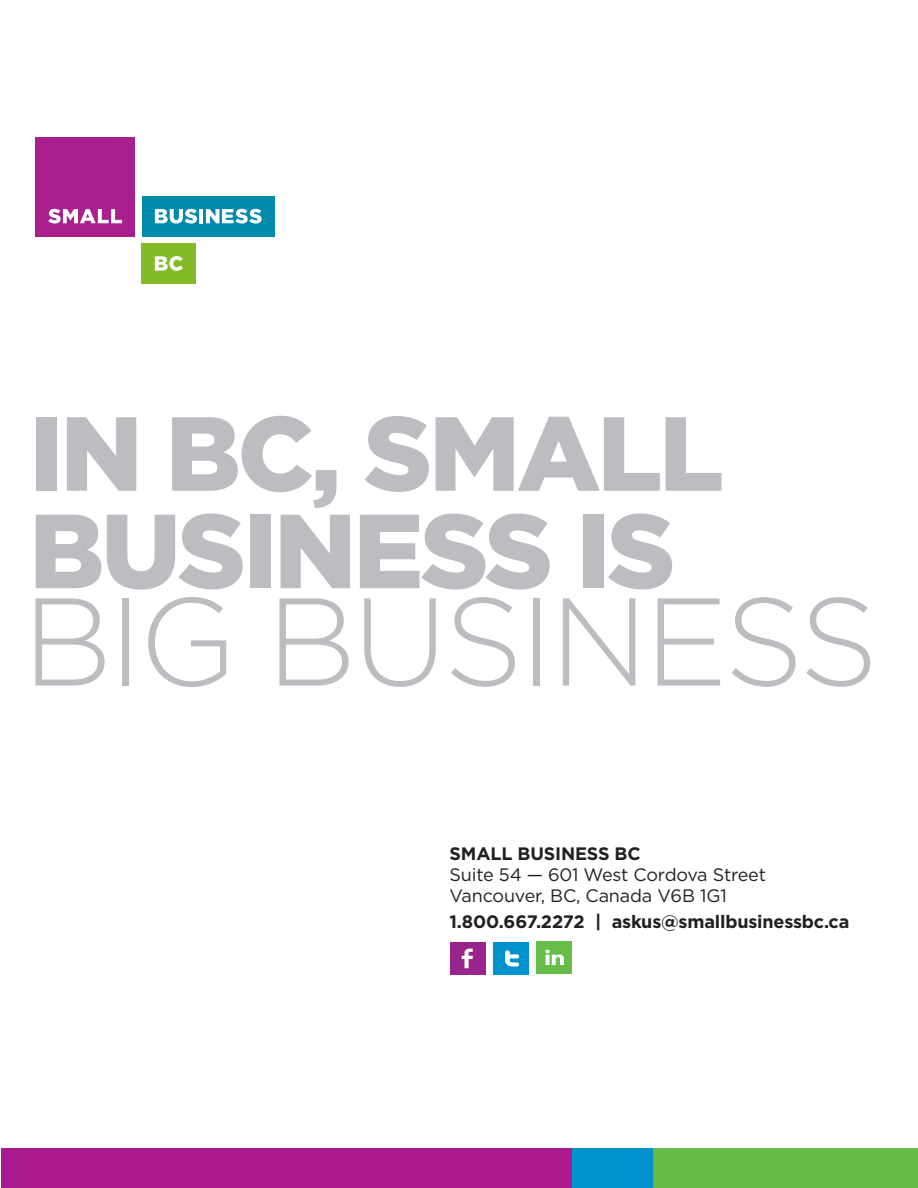
<style>
.page{position:relative;width:918px;height:1188px;background:#fff}
.page>*{position:absolute;margin:0;border:0;box-sizing:border-box;transform-origin:0 0}
.location{font:300 124.5px "Gotham";letter-spacing:-.03em;color:#bcbdc0}
.location-2{font:900 105px/97.5px "Gotham";letter-spacing:-.03em;color:#bcbdc0}
.location-3{font:700 18px "Gotham";letter-spacing:-.01em;color:#231f20}
.location-4{font:18px "Gotham";letter-spacing:-.01em;color:#231f20}
</style>
<div class="page">
<div style="left:142px;top:243px;width:54px;height:41px;background:#82bb27"></div>
<div style="left:142px;top:196px;width:132px;height:41px;background:#008aac"></div>
<div style="left:36px;top:137px;width:99px;height:100px;background:#a7208d"></div>
<svg style="left:48px;top:209px;width:74px;height:15px"></svg>
<svg style="left:155px;top:209px;width:42px;height:15px"></svg>
<hr style="left:199px;top:209px;width:4px;height:14px;background:#fff">
<svg style="left:206px;top:209px;width:56px;height:15px"></svg>
<svg style="left:155px;top:256px;width:28px;height:15px"></svg>
<div style="left:555px;top:1148px;width:105px;height:40px;background:#0092cc"></div>
<div style="left:653px;top:1148px;width:265px;height:40px;background:#68bb49"></div>
<div style="left:1px;top:1148px;width:570px;height:40px;background:#aa198d"></div>
<div style="left:536px;top:942px;width:35px;height:32px;background:#67bd4a"></div>
<svg style="left:545px;top:950px;width:19px;height:15px"></svg>
<div style="left:450px;top:942px;width:36px;height:33px;background:#99248e"></div>
<svg style="left:462px;top:949px;width:11px;height:19px"></svg>
<div style="left:493px;top:942px;width:36px;height:33px;background:#0092cc"></div>
<svg style="left:505px;top:950px;width:14px;height:17px"></svg>
<p class="location-2" style="left:29px;top:404px;width:696px">IN BC, SMALL<br>BUSINESS IS</p>
<p class="location" style="left:23px;top:563px;width:858px">BIG BUSINESS</p>
<p class="location-3" style="left:450px;top:842px;width:193px">SMALL BUSINESS BC</p>
<p class="location-4" style="left:450px;top:863px;width:318px">Suite 54 — 601 West Cordova Street</p>
<p class="location-4" style="left:450px;top:884px;width:279px">Vancouver, BC, Canada V6B 1G1</p>
<p class="location-3" style="left:450px;top:910px;width:401px">1.800.667.2272 | askus@smallbusinessbc.ca</p>
</div>
